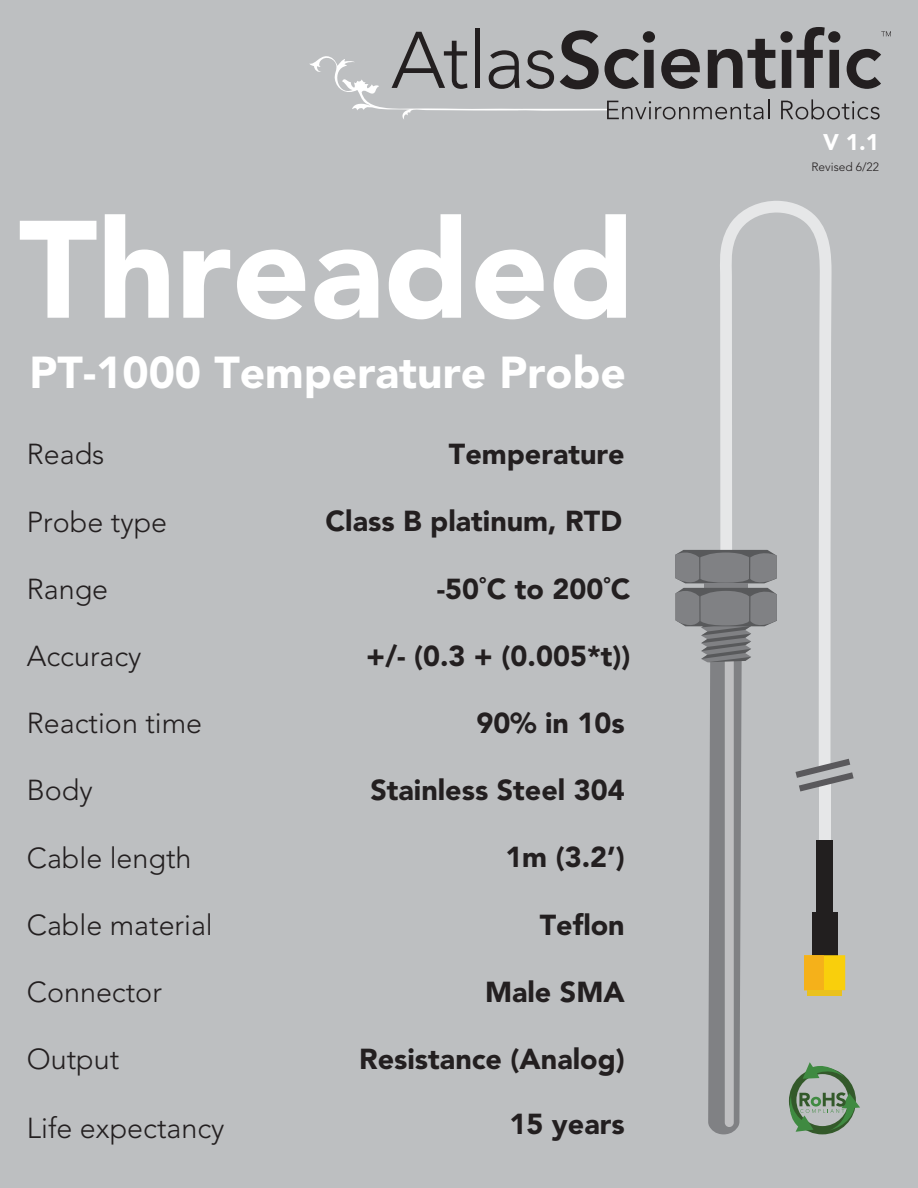
<style>
.page{position:relative;width:918px;height:1188px;background:#bdbfc1}
.page>*{position:absolute;margin:0;border:0;box-sizing:border-box;transform-origin:0 0}
.t1{font:900 136.95px "Avenir";color:#fff}
.t2{font:900 44.4px "Avenir";color:#fff}
.t3{font:900 28.65px "Avenir";color:#231f20}
.t4{font:300 28.65px "Avenir";color:#231f20}
.t5{font:900 22.5px "Avenir";color:#fff}
.t6{font:300 12px "Avenir";color:#231f20}
</style>
<div class="page">
<svg style="left:788px;top:1062px;width:72px;height:72px"></svg>
<svg style="left:720px;top:201px;width:112px;height:558px"></svg>
<div style="left:819px;top:782px;width:12px;height:75px;background:#e6e7e8"></div>
<svg style="left:796px;top:759px;width:58px;height:32px"></svg>
<div style="left:816px;top:840px;width:17px;height:79px;background:#221f1f"></div>
<div style="left:812px;top:912px;width:26px;height:46px;background:#221f1f"></div>
<div style="left:804px;top:955px;width:41px;height:35px;background:#f9cf0c"></div>
<div style="left:804px;top:955px;width:20px;height:35px;background:#f5b11a"></div>
<div style="left:807px;top:990px;width:35px;height:6px;background:#eac11d"></div>
<svg style="left:675px;top:549px;width:102px;height:585px"></svg>
<svg style="left:309px;top:27px;width:582px;height:93px"></svg>
<p class="t1" style="left:19px;top:187px;width:618px">Threaded</p>
<p class="t2" style="left:30px;top:346px;width:598px">PT-1000 Temperature Probe</p>
<p class="t4" style="left:27px;top:438px;width:79px">Reads</p>
<p class="t3" style="left:449px;top:437px;width:177px">Temperature</p>
<p class="t4" style="left:27px;top:505px;width:142px">Probe type</p>
<p class="t3" style="left:326px;top:504px;width:298px">Class B platinum, RTD</p>
<p class="t4" style="left:27px;top:572px;width:83px">Range</p>
<p class="t3" style="left:437px;top:571px;width:195px">-50˚C to 200˚C</p>
<p class="t4" style="left:27px;top:639px;width:116px">Accuracy</p>
<p class="t3" style="left:366px;top:639px;width:266px">+/- (0.3 + (0.005*t))</p>
<p class="t4" style="left:27px;top:706px;width:177px">Reaction time</p>
<p class="t3" style="left:477px;top:706px;width:150px">90% in 10s</p>
<p class="t4" style="left:27px;top:774px;width:67px">Body</p>
<p class="t3" style="left:370px;top:773px;width:256px">Stainless Steel 304</p>
<p class="t4" style="left:27px;top:841px;width:166px">Cable length</p>
<p class="t3" style="left:505px;top:840px;width:121px">1m (3.2’)</p>
<p class="t4" style="left:27px;top:908px;width:188px">Cable material</p>
<p class="t3" style="left:540px;top:907px;width:86px">Teflon</p>
<p class="t4" style="left:27px;top:975px;width:137px">Connector</p>
<p class="t3" style="left:485px;top:975px;width:141px">Male SMA</p>
<p class="t4" style="left:27px;top:1042px;width:94px">Output</p>
<p class="t3" style="left:359px;top:1042px;width:267px">Resistance (Analog)</p>
<p class="t4" style="left:27px;top:1112px;width:199px">Life expectancy</p>
<p class="t3" style="left:509px;top:1107px;width:117px">15 years</p>
<p class="t5" style="left:823px;top:128px;width:57px">V 1.1</p>
<p class="t6" style="left:811px;top:160px;width:69px">Revised 6/22</p>
</div>
